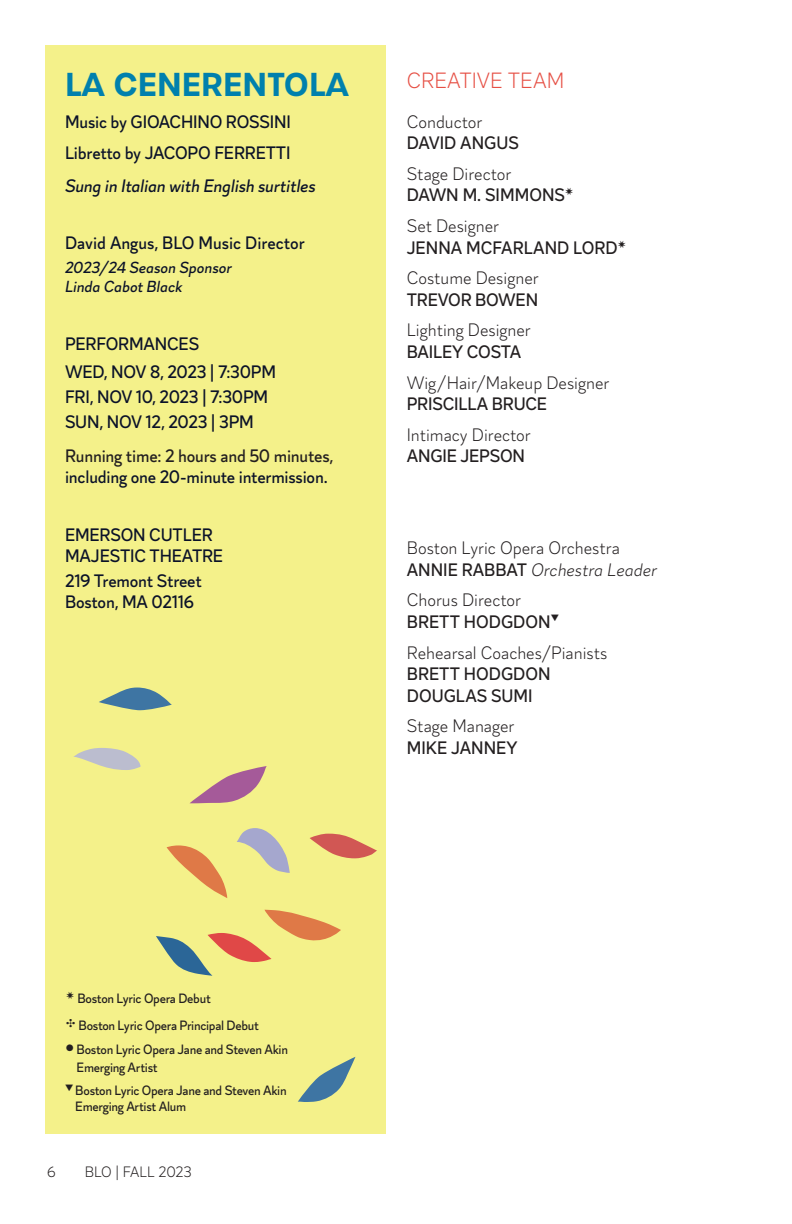
<style>
.page{position:relative;width:792px;height:1224px;background:#fff}
.page>*{position:absolute;margin:0;border:0;box-sizing:border-box;transform-origin:0 0}
.t1{font:600 32px "Urbane";color:#0080ad}
.t2{font:300 22px "Magdelin";color:#e65045}
.t3{font:500 18px/21.6px "Magdelin";letter-spacing:-.01em;color:#0b1229}
.t4{font:300 18px/21.6px "Magdelin";color:#231f20}
.t5{font:500 18px/21.6px "Magdelin";letter-spacing:-.01em;color:#231f20}
.t6{font:italic 500 18px "Magdelin";letter-spacing:-.01em;color:#0b1229}
.t7{font:italic 500 16px/19.6px "Magdelin";color:#0b1229}
.t8{font:300 15px "Magdelin";letter-spacing:-.01em;color:#231f20}
.t9{font:500 13.6px/26.8px "Magdelin";letter-spacing:-.02em;color:#231f20}
.s1{font-weight:500}
.s2{font-style:italic}
</style>
<div class="page">
<div style="left:45px;top:45px;width:340px;height:1089px;background:#f4f18a"></div>
<svg style="left:99px;top:688px;width:73px;height:22px"></svg>
<svg style="left:237px;top:828px;width:53px;height:45px"></svg>
<svg style="left:73px;top:748px;width:68px;height:22px"></svg>
<svg style="left:167px;top:845px;width:60px;height:53px"></svg>
<svg style="left:298px;top:1057px;width:58px;height:45px"></svg>
<svg style="left:190px;top:766px;width:77px;height:37px"></svg>
<svg style="left:310px;top:834px;width:67px;height:24px"></svg>
<svg style="left:156px;top:910px;width:185px;height:66px"></svg>
<h1 class="t1" style="left:65px;top:63px;width:285px">LA CENERENTOLA</h1>
<p class="t3" style="left:65px;top:107px;width:227px;line-height:30.6px">Music by GIOACHINO ROSSINI<br>Libretto by JACOPO FERRETTI</p>
<p class="t6" style="left:65px;top:175px;width:252px">Sung in Italian with English surtitles</p>
<p class="t3" style="left:65px;top:233px;width:241px">David Angus, BLO Music Director</p>
<p class="t7" style="left:65px;top:258px;width:168px">2023/24 Season Sponsor<br>Linda Cabot Black</p>
<p class="t3" style="left:65px;top:330px;width:213px;line-height:28.4px">PERFORMANCES<br>WED, NOV 8, 2023 | 7:30PM</p>
<p class="t3" style="left:65px;top:385px;width:205px;line-height:25.2px">FRI, NOV 10, 2023 | 7:30PM<br>SUN, NOV 12, 2023 | 3PM</p>
<p class="t5" style="left:65px;top:445px;width:270px">Running time: 2 hours and 50 minutes,</p>
<p class="t3" style="left:65px;top:467px;width:264px">including one 20-minute intermission.</p>
<p class="t3" style="left:65px;top:524px;width:160px">EMERSON CUTLER<br>MAJESTIC THEATRE</p>
<p class="t3" style="left:65px;top:570px;width:138px">219 Tremont Street<br>Boston, MA 02116</p>
<p class="t2" style="left:407px;top:68px;width:159px">CREATIVE TEAM</p>
<p class="t4" style="left:407px;top:111px;width:77px">Conductor</p>
<p class="t5" style="left:407px;top:133px;width:114px">DAVID ANGUS</p>
<p class="t4" style="left:407px;top:164px;width:106px">Stage Director</p>
<p class="t5" style="left:407px;top:185px;width:160px">DAWN M. SIMMONS</p>
<p class="t4" style="left:407px;top:216px;width:94px">Set Designer</p>
<p class="t5" style="left:407px;top:237px;width:212px">JENNA MCFARLAND LORD</p>
<p class="t4" style="left:407px;top:268px;width:133px">Costume Designer</p>
<p class="t5" style="left:407px;top:289px;width:133px">TREVOR BOWEN</p>
<p class="t4" style="left:407px;top:320px;width:126px">Lighting Designer</p>
<p class="t5" style="left:407px;top:342px;width:116px">BAILEY COSTA</p>
<p class="t4" style="left:407px;top:372px;width:204px">Wig/Hair/Makeup Designer</p>
<p class="t5" style="left:407px;top:394px;width:142px">PRISCILLA BRUCE</p>
<p class="t4" style="left:407px;top:425px;width:125px">Intimacy Director</p>
<p class="t5" style="left:407px;top:446px;width:120px">ANGIE JEPSON</p>
<p class="t4" style="left:407px;top:538px;width:252px">Boston Lyric Opera Orchestra<br><span class="s1">ANNIE RABBAT</span> <span class="s2">Orchestra Leader</span></p>
<p class="t4" style="left:407px;top:590px;width:154px">Chorus Director<br><span class="s1">BRETT HODGDON</span>▼</p>
<p class="t4" style="left:407px;top:642px;width:202px">Rehearsal Coaches/Pianists</p>
<p class="t5" style="left:407px;top:664px;width:145px">BRETT HODGDON<br>DOUGLAS SUMI</p>
<p class="t4" style="left:407px;top:716px;width:109px">Stage Manager</p>
<p class="t5" style="left:407px;top:738px;width:112px">MIKE JANNEY</p>
<p class="t9" style="left:77px;top:985px;width:183px">Boston Lyric Opera Debut<br>Boston Lyric Opera Principal Debut</p>
<p class="t9" style="left:77px;top:1041px;width:213px;line-height:18px;text-indent:-11px">● Boston Lyric Opera Jane and Steven Akin<br>Emerging Artist</p>
<p class="t9" style="left:75px;top:1082px;width:213px;line-height:16.4px;text-indent:-10px">▼ Boston Lyric Opera Jane and Steven Akin<br>Emerging Artist Alum</p>
<p class="t8" style="left:47px;top:1163px;width:10px">6</p>
<p class="t8" style="left:85px;top:1163px;width:108px">BLO | FALL 2023</p>
</div>
